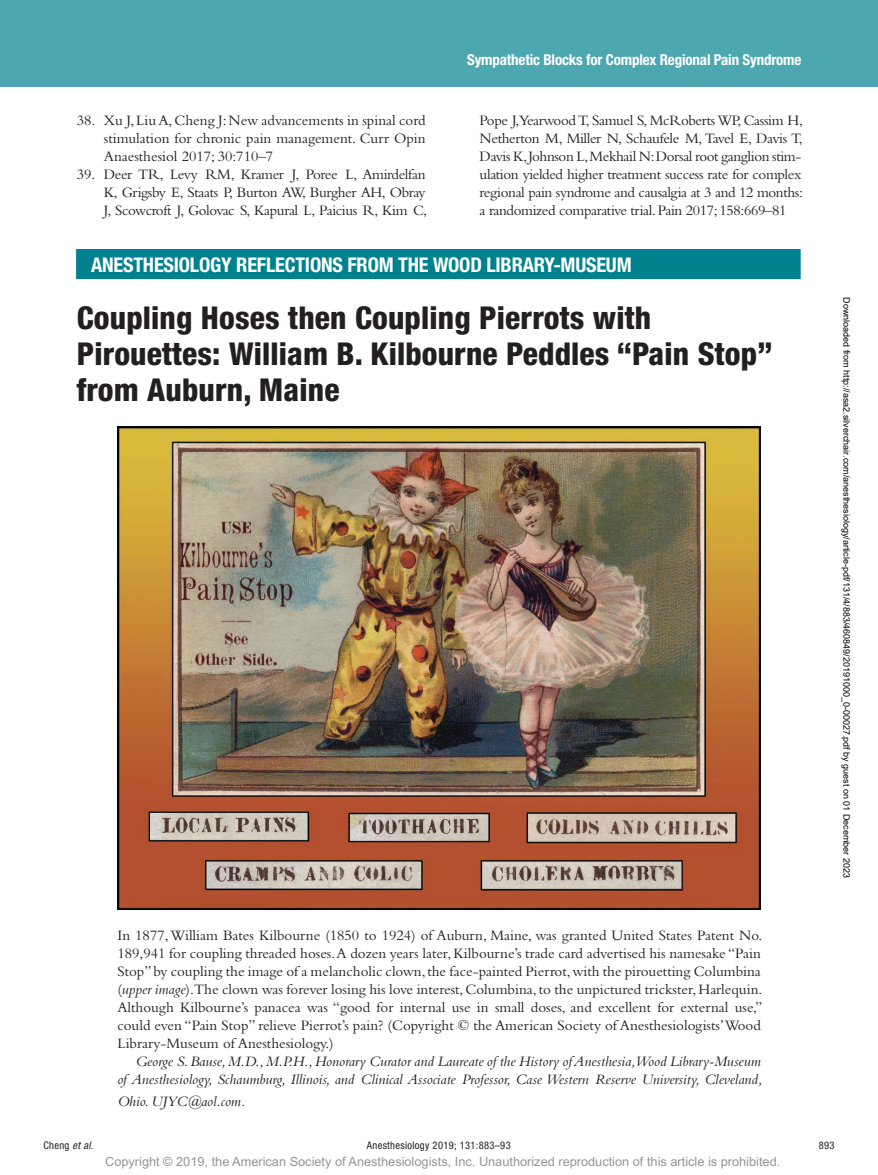
<style>
.page{position:relative;width:878px;height:1175px;background:#fff}
.page>*{position:absolute;margin:0;border:0;box-sizing:border-box;transform-origin:0 0}
.t1{font:800 condensed 31.5px/36px "Helvetica Neue LT Std";letter-spacing:.005em;color:#231f20}
.t2{font:700 condensed 20.25px "Helvetica Neue LT Std";letter-spacing:-.01em;color:#fff}
.t3{font:15px/18px "Bembo Std";letter-spacing:-.025em;color:#231f20;text-align:justify}
.t4{font:italic 15px/18px "Bembo Std";color:#231f20;text-align:right}
.t5{font:700 condensed 15px "Helvetica Neue LT Std";letter-spacing:-.01em;color:#fff}
.t6{font:12.75px "Arial MT Std";color:#939598}
.t7{font:condensed 10.5px "Helvetica Neue LT Std";letter-spacing:.03em;color:#231f20}
.t8{font:9px "Arial";color:#000}
.s1{font-style:italic}
</style>
<div class="page">
<div style="left:0;top:0;width:878px;height:86px;background:#4da7b0"></div>
<img style="left:118px;top:427px;width:642px;height:482px">
<div style="left:76px;top:249px;width:724px;height:30px;background:#00828e"></div>
<p class="t3" style="left:104px;top:111px;width:323px;text-indent:-27px">38. Xu J, Liu A, Cheng J: New advancements in spinal cord stimulation for chronic pain management. Curr Opin Anaesthesiol 2017; 30:710–7</p>
<p class="t3" style="left:104px;top:165px;width:325px;text-indent:-27px">39. Deer TR, Levy RM, Kramer J, Poree L, Amirdelfan K, Grigsby E, Staats P, Burton AW, Burgher AH, Obray J, Scowcroft J, Golovac S, Kapural L, Paicius R, Kim C,</p>
<p class="t5" style="left:467px;top:51px;width:336px">Sympathetic Blocks for Complex Regional Pain Syndrome</p>
<p class="t3" style="left:479px;top:111px;width:325px">Pope J,Yearwood T, Samuel S, McRoberts WP, Cassim H, Netherton M, Miller N, Schaufele M, Tavel E, Davis T, Davis K, Johnson L, Mekhail N: Dorsal root ganglion stim&shy;ulation yielded higher treatment success rate for complex regional pain syndrome and causalgia at 3 and 12 months: a randomized comparative trial. Pain 2017; 158:669–81</p>
<h2 class="t2" style="left:91px;top:252px;width:542px">ANESTHESIOLOGY REFLECTIONS FROM THE WOOD LIBRARY-MUSEUM</h2>
<h1 class="t1" style="left:77px;top:300px;width:697px">Coupling Hoses then Coupling Pierrots with<br>Pirouettes: William B. Kilbourne Peddles “Pain Stop” from Auburn, Maine</h1>
<p class="t3" style="left:117px;top:926px;width:646px">In 1877, William Bates Kilbourne (1850 to 1924) of Auburn, Maine, was granted United States Patent No.<br>189,941 for coupling threaded hoses. A dozen years later, Kilbourne’s trade card advertised his namesake “Pain Stop” by coupling the image of a melancholic clown, the face-painted Pierrot, with the pirouetting Columbina (<span class="s1">upper image</span>).The clown was forever losing his love interest, Columbina, to the unpictured trickster, Harlequin.<br>Although Kilbourne’s panacea was “good for internal use in small doses, and excellent for external use,” could even “Pain Stop” relieve Pierrot’s pain? (Copyright © the American Society of Anesthesiologists’Wood Library-Museum of Anesthesiology.)</p>
<p class="t4" style="left:117px;top:1052px;width:646px">George S. Bause, M.D., M.P.H., Honorary Curator and Laureate of the History of Anesthesia, Wood Library-Museum<br>of Anesthesiology, Schaumburg, Illinois, and Clinical Associate Professor, Case Western Reserve University, Cleveland,</p>
<p class="t4" style="left:117px;top:1091px;width:130px">Ohio. UJYC@aol.com.</p>
<p class="t8" style="left:850px;top:297px;width:582px;rotate:90deg">Downloaded from http://asa2.silverchair.com/anesthesiology/article-pdf/131/4/883/460849/20191000_0-00027.pdf by guest on 01 December 2023</p>
<p class="t7" style="left:44px;top:1139px;width:51px">Cheng <span class="s1">et al.</span></p>
<p class="t7" style="left:367px;top:1139px;width:145px">Anesthesiology 2019; 131:883–93</p>
<p class="t7" style="left:818px;top:1139px;width:17px">893</p>
<p class="t6" style="left:105px;top:1154px;width:676px">Copyright © 2019, the American Society of Anesthesiologists, Inc. Unauthorized reproduction of this article is prohibited.</p>
</div>
